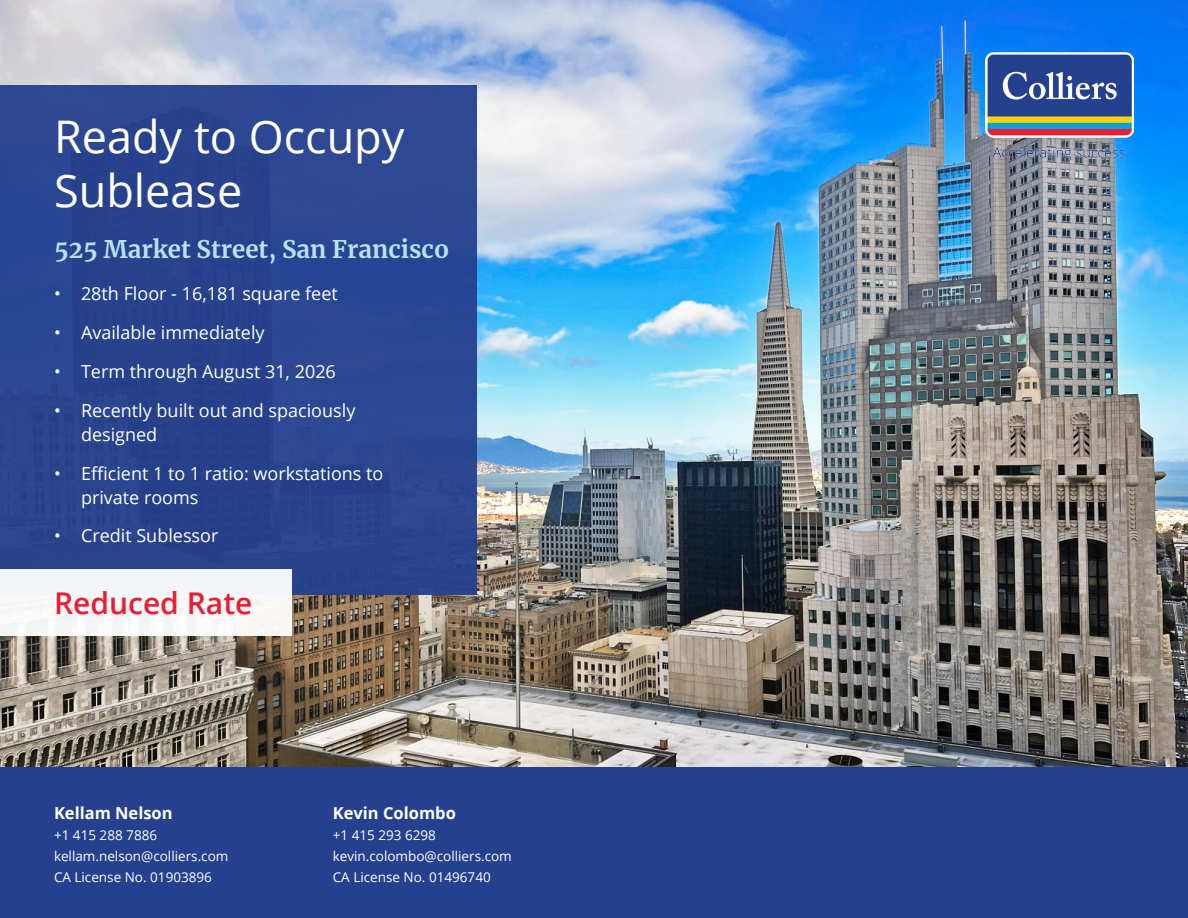
<style>
.page{position:relative;width:1188px;height:918px;background:#fff}
.page>*{position:absolute;margin:0;border:0;box-sizing:border-box;transform-origin:0 0}
.t1{font:45px/54px "Open Sans";color:#fff}
.t2{font:600 30px "Open Sans";color:#ed1b34}
.t3{font:700 24px "Merriweather";color:#b7e4f4}
.t4{font:18px/24px "Open Sans";color:#fff}
.t5{font:700 16.5px "Open Sans";color:#fff}
.t6{font:13.5px/21px "Open Sans";color:#fff}
</style>
<div class="page">
<img style="left:0;top:0;width:1188px;height:768px">
<div style="left:0;top:768px;width:1188px;height:150px;background:#25408f"></div>
<img style="left:985px;top:52px;width:149px;height:108px">
<div style="left:0;top:85px;width:477px;height:510px;background:#25408f"></div>
<div style="left:0;top:570px;width:292px;height:66px;background:#f5f5f9"></div>
<h1 class="t1" style="left:54px;top:108px;width:352px">Ready to Occupy<br>Sublease</h1>
<h3 class="t3" style="left:54px;top:232px;width:397px">525 Market Street, San Francisco</h3>
<p class="t4" style="left:54px;top:281px;width:285px">• 28th Floor - 16,181 square feet</p>
<p class="t4" style="left:54px;top:320px;width:212px">• Available immediately</p>
<p class="t4" style="left:54px;top:359px;width:283px">• Term through August 31, 2026</p>
<p class="t4" style="left:81px;top:398px;width:276px;text-indent:-27px">• Recently built out and spaciously designed</p>
<p class="t4" style="left:81px;top:461px;width:304px;text-indent:-27px">• Efficient 1 to 1 ratio: workstations to private rooms</p>
<p class="t4" style="left:54px;top:523px;width:166px">• Credit Sublessor</p>
<h2 class="t2" style="left:54px;top:583px;width:200px">Reduced Rate</h2>
<p class="t5" style="left:54px;top:801px;width:120px">Kellam Nelson</p>
<p class="t6" style="left:54px;top:824px;width:176px">+1 415 288 7886 kellam.nelson@colliers.com<br>CA License No. 01903896</p>
<p class="t5" style="left:333px;top:801px;width:125px">Kevin Colombo</p>
<p class="t6" style="left:333px;top:824px;width:181px">+1 415 293 6298 kevin.colombo@colliers.com<br>CA License No. 01496740</p>
</div>
